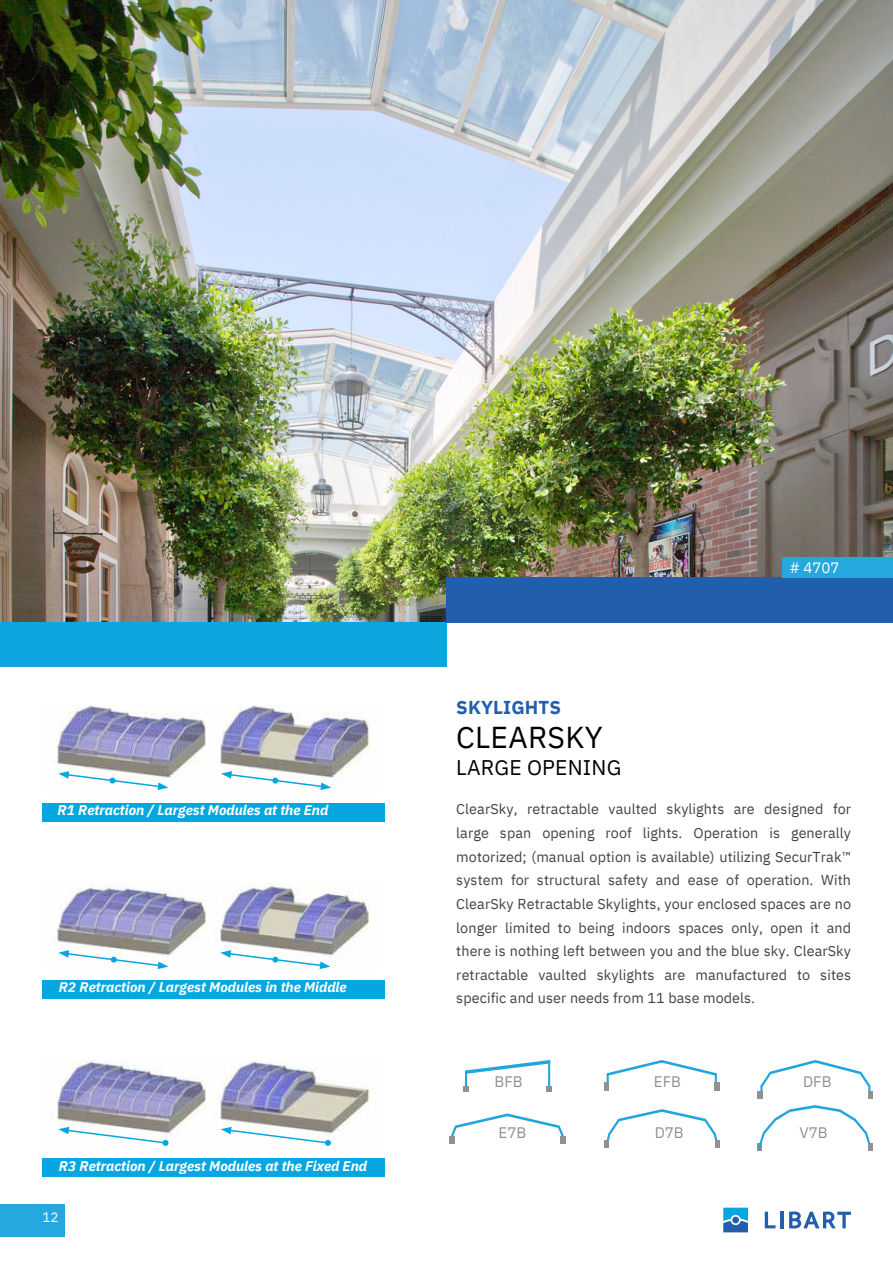
<style>
.page{position:relative;width:893px;height:1264px;background:#fff}
.page>*{position:absolute;margin:0;border:0;box-sizing:border-box;transform-origin:0 0}
.t1{font:30.15px "IBM Plex Sans";letter-spacing:.01em;color:#000}
.t2{font:21.15px "IBM Plex Sans";letter-spacing:.01em;color:#000}
.t3{font:700 18.6px "IBM Plex Sans";letter-spacing:.005em;color:#235fac}
.t4{font:15.15px "IBM Plex Sans";color:#939091}
.t5{font:15px "IBM Plex Sans";color:#fff}
.t6{font:14.4px/23.7px "IBM Plex Sans";letter-spacing:.005em;color:#424243;text-align:justify}
.t7{font:italic 700 13.95px "IBM Plex Sans";color:#fff}
.t8{font:13.5px "IBM Plex Sans";color:#fff}
</style>
<div class="page">
<div style="left:0;top:1203px;width:64px;height:33px;background:#25a8dd"></div>
<svg style="left:463px;top:1060px;width:88px;height:31px"></svg>
<svg style="left:449px;top:1113px;width:116px;height:30px"></svg>
<svg style="left:604px;top:1060px;width:115px;height:29px"></svg>
<svg style="left:604px;top:1109px;width:115px;height:38px"></svg>
<svg style="left:757px;top:1105px;width:115px;height:45px"></svg>
<svg style="left:757px;top:1060px;width:115px;height:38px"></svg>
<svg style="left:723px;top:1214px;width:25px;height:11px"></svg>
<div style="left:732px;top:1216px;width:7px;height:7px;background:#215eac;border-radius:50%"></div>
<svg style="left:764px;top:1211px;width:11px;height:17px"></svg>
<hr style="left:780px;top:1211px;width:3px;height:17px;background:#215eac">
<svg style="left:789px;top:1211px;width:61px;height:17px"></svg>
<img style="left:0;top:0;width:892px;height:622px">
<div style="left:43px;top:802px;width:342px;height:19px;background:#06a7e0"></div>
<div style="left:43px;top:980px;width:342px;height:18px;background:#06a7e0"></div>
<div style="left:43px;top:1157px;width:342px;height:19px;background:#06a7e0"></div>
<div style="left:0;top:622px;width:446px;height:44px;background:#0da6e0"></div>
<div style="left:446px;top:577px;width:446px;height:45px;background:#215eac"></div>
<img style="left:57px;top:1060px;width:149px;height:86px">
<img style="left:220px;top:1060px;width:150px;height:86px">
<svg style="left:58px;top:1126px;width:110px;height:19px"></svg>
<svg style="left:221px;top:1126px;width:110px;height:19px"></svg>
<img style="left:57px;top:883px;width:149px;height:84px">
<img style="left:220px;top:883px;width:158px;height:84px">
<svg style="left:58px;top:950px;width:110px;height:19px"></svg>
<svg style="left:220px;top:950px;width:110px;height:19px"></svg>
<img style="left:55px;top:705px;width:151px;height:83px">
<img style="left:218px;top:705px;width:152px;height:73px">
<svg style="left:58px;top:771px;width:110px;height:19px"></svg>
<svg style="left:221px;top:771px;width:110px;height:19px"></svg>
<div style="left:782px;top:557px;width:110px;height:20px;background:#25a8dd"></div>
<h4 class="t7" style="left:58px;top:800px;width:272px">R1 Retraction / Largest Modules at the End</h4>
<h4 class="t7" style="left:59px;top:978px;width:289px">R2 Retraction / Largest Modules in the Middle</h4>
<h4 class="t7" style="left:59px;top:1156px;width:309px">R3 Retraction / Largest Modules at the Fixed End</h4>
<p class="t8" style="left:43px;top:1207px;width:18px">12</p>
<h6 class="t3" style="left:456px;top:695px;width:106px">SKYLIGHTS</h6>
<p class="t1" style="left:456px;top:716px;width:148px">CLEARSKY</p>
<h4 class="t2" style="left:456px;top:752px;width:167px">LARGE OPENING</h4>
<h4 class="t5" style="left:789px;top:557px;width:52px"># 4707</h4>
<h4 class="t6" style="left:456px;top:797px;width:396px">ClearSky, retractable vaulted skylights are designed for large span opening roof lights. Operation is generally motorized; (manual option is available) utilizing SecurTrak™ system for structural safety and ease of operation. With ClearSky Retractable Skylights, your enclosed spaces are no longer limited to being indoors spaces only, open it and there is nothing left between you and the blue sky. ClearSky retractable vaulted skylights are manufactured to sites specific and user needs from 11 base models.</h4>
<p class="t4" style="left:494px;top:1071px;width:30px">BFB</p>
<h5 class="t4" style="left:498px;top:1122px;width:29px">E7B</h5>
<p class="t4" style="left:653px;top:1071px;width:29px">EFB</p>
<p class="t4" style="left:654px;top:1122px;width:31px">D7B</p>
<h6 class="t4" style="left:799px;top:1122px;width:30px">V7B</h6>
<p class="t4" style="left:803px;top:1071px;width:30px">DFB</p>
</div>
